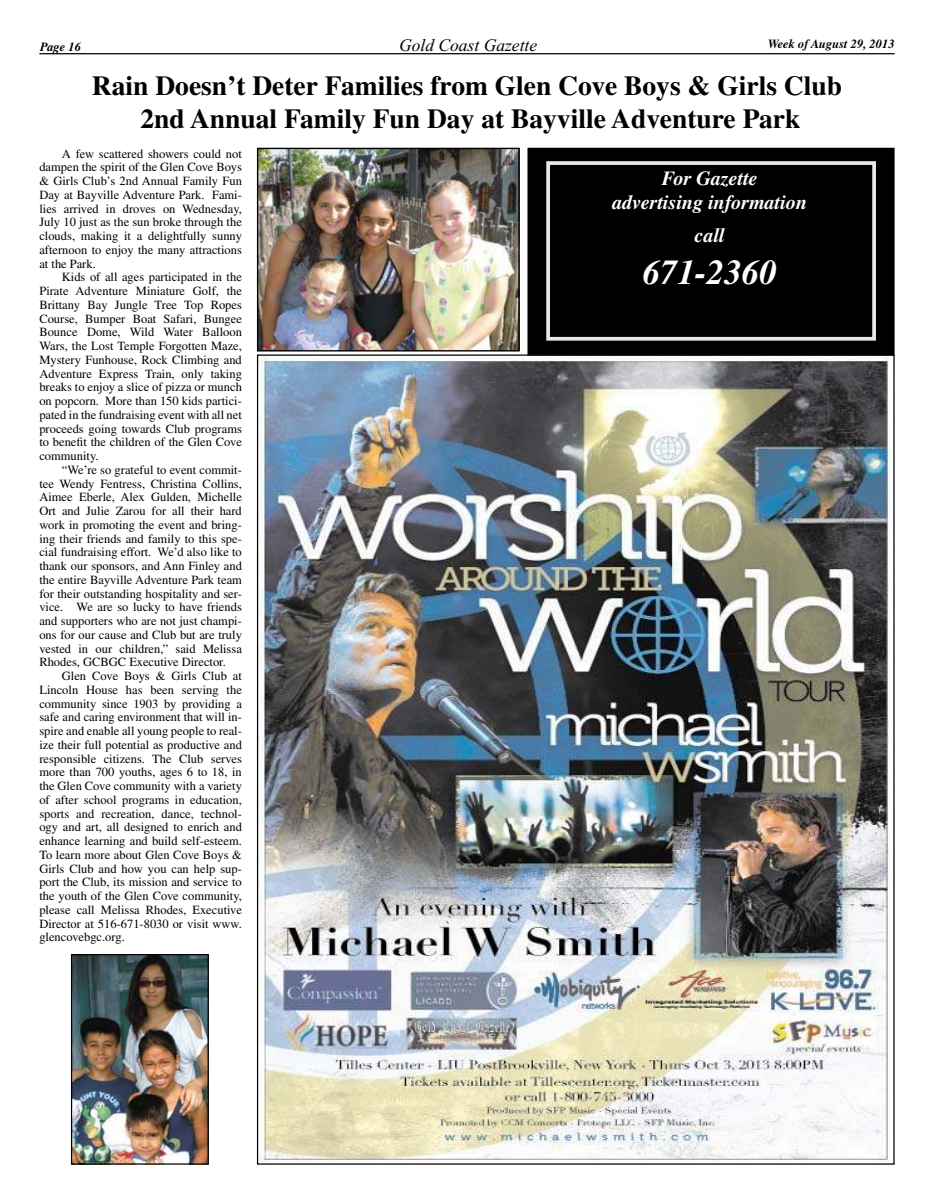
<style>
.page{position:relative;width:934px;height:1204px;background:#fff}
.page>*{position:absolute;margin:0;border:0;box-sizing:border-box;transform-origin:0 0}
.t1{font:italic 700 35px "Times";color:#fff}
.t2{font:700 27.5px/33px "Times";color:#000;text-align:center}
.t3{font:italic 700 20px/24px "Times";color:#fff;text-align:center}
.t4{font:italic 17.5px "Times New Roman";color:#000}
.t5{font:12.5px/13.8px "Times";color:#000;text-align:justify}
.t6{font:italic 700 12.5px "Times";color:#000}
</style>
<div class="page">
<hr style="left:39px;top:53px;width:855px;height:1px;background:#000">
<div style="left:529px;top:150px;width:364px;height:204px;background:#000"></div>
<div style="left:527px;top:148px;width:367px;height:208px;border:4px solid #000"></div>
<div style="left:546px;top:161px;width:330px;height:180px;border:4px solid #e6e7e8"></div>
<img style="left:259px;top:356px;width:633px;height:806px">
<img style="left:259px;top:150px;width:259px;height:199px">
<div style="left:257px;top:148px;width:263px;height:203px;border:1px solid #000"></div>
<img style="left:73px;top:956px;width:134px;height:206px">
<div style="left:71px;top:954px;width:138px;height:210px;border:1px solid #000"></div>
<p class="t6" style="left:40px;top:42px;width:42px">Page 16</p>
<h3 class="t4" style="left:399px;top:39px;width:140px">Gold Coast Gazette</h3>
<p class="t6" style="left:768px;top:39px;width:128px">Week of August 29, 2013</p>
<h2 class="t2" style="left:92px;top:71px;width:751px">Rain Doesn’t Deter Families from Glen Cove Boys &amp; Girls Club<br>2nd Annual Family Fun Day at Bayville Adventure Park</h2>
<p class="t5" style="left:39px;top:147px;width:204px;text-indent:22px">A few scattered showers could not dampen the spirit of the Glen Cove Boys &amp; Girls Club’s 2nd Annual Family Fun Day at Bayville Adventure Park. Fami&shy;lies arrived in droves on Wednesday, July 10 just as the sun broke through the clouds, making it a delightfully sunny afternoon to enjoy the many attractions at the Park.</p>
<p class="t5" style="left:39px;top:271px;width:204px;text-indent:22px">Kids of all ages participated in the Pirate Adventure Miniature Golf, the Brittany Bay Jungle Tree Top Ropes Course, Bumper Boat Safari, Bungee Bounce Dome, Wild Water Balloon Wars, the Lost Temple Forgotten Maze, Mystery Funhouse, Rock Climbing and Adventure Express Train, only taking breaks to enjoy a slice of pizza or munch on popcorn. More than 150 kids partici&shy;pated in the fundraising event with all net proceeds going towards Club programs to benefit the children of the Glen Cove community.</p>
<p class="t5" style="left:39px;top:464px;width:204px;text-indent:22px">“We’re so grateful to event commit&shy;tee Wendy Fentress, Christina Collins, Aimee Eberle, Alex Gulden, Michelle Ort and Julie Zarou for all their hard work in promoting the event and bring&shy;ing their friends and family to this spe&shy;cial fundraising effort. We’d also like to thank our sponsors, and Ann Finley and the entire Bayville Adventure Park team for their outstanding hospitality and ser&shy;vice. We are so lucky to have friends and supporters who are not just champi&shy;ons for our cause and Club but are truly vested in our children,” said Melissa Rhodes, GCBGC Executive Director.</p>
<p class="t5" style="left:39px;top:670px;width:204px;text-indent:22px">Glen Cove Boys &amp; Girls Club at Lincoln House has been serving the community since 1903 by providing a safe and caring environment that will in&shy;spire and enable all young people to real&shy;ize their full potential as productive and responsible citizens. The Club serves more than 700 youths, ages 6 to 18, in the Glen Cove community with a variety of after school programs in education, sports and recreation, dance, technol&shy;ogy and art, all designed to enrich and enhance learning and build self-esteem.<br>To learn more about Glen Cove Boys &amp; Girls Club and how you can help sup&shy;port the Club, its mission and service to the youth of the Glen Cove community, please call Melissa Rhodes, Executive Director at 516-671-8030 or visit www. glencovebgc.org.</p>
<h3 class="t3" style="left:612px;top:168px;width:196px">For Gazette<br>advertising information</h3>
<h3 class="t3" style="left:695px;top:225px;width:32px">call</h3>
<h1 class="t1" style="left:643px;top:259px;width:136px">671-2360</h1>
</div>
